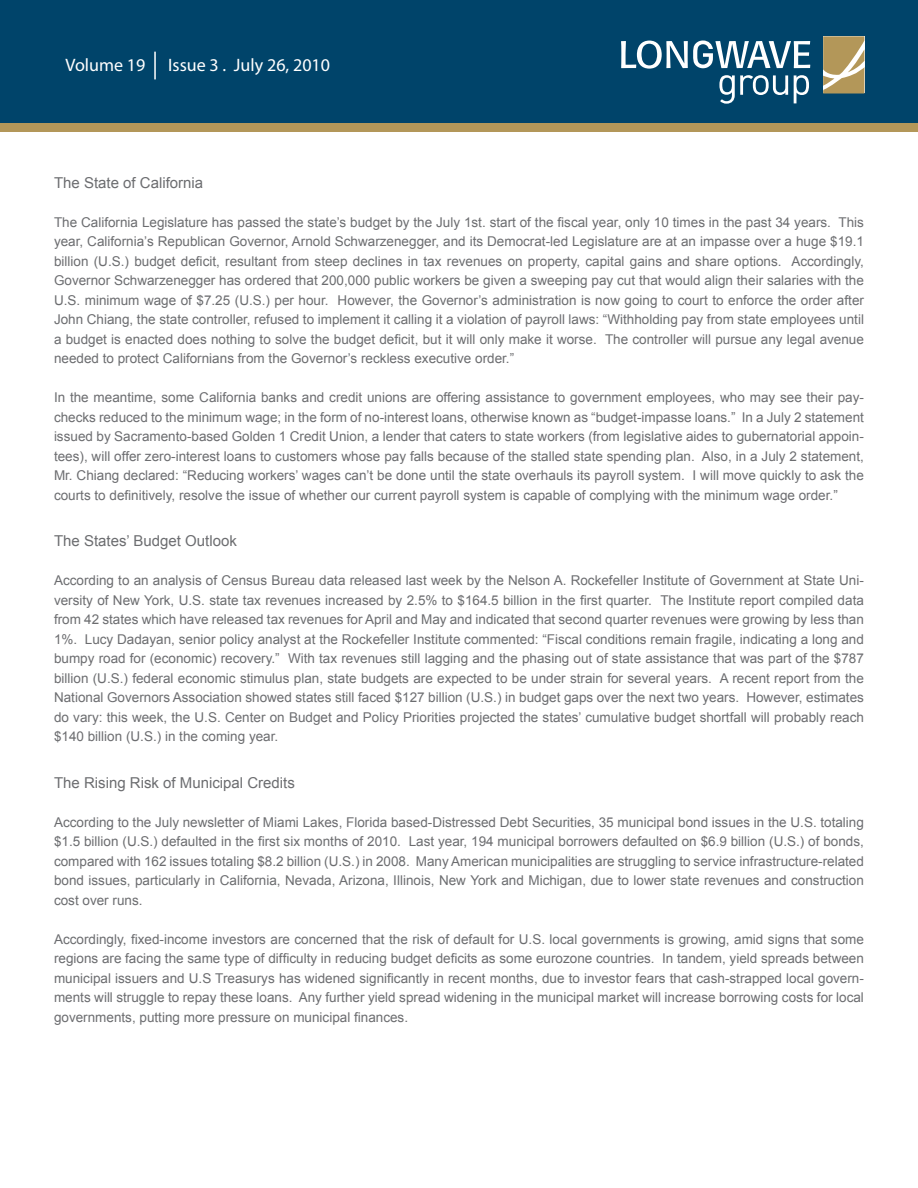
<style>
.page{position:relative;width:918px;height:1188px;background:#fff}
.page>*{position:absolute;margin:0;border:0;box-sizing:border-box;transform-origin:0 0}
.t1{font:18px "Myriad Pro";color:#fff}
.t2{font:15px "Arial";color:#6c6d70}
.t3{font:13.5px/19.5px "Arial";color:#6c6d70;text-align:justify}
</style>
<div class="page">
<div style="left:0;top:122px;width:918px;height:10px;background:#b39759"></div>
<div style="left:0;top:0;width:918px;height:123px;background:#00446a"></div>
<hr style="left:154px;top:52px;width:2px;height:27px;background:#fff">
<svg style="left:621px;top:40px;width:189px;height:29px"></svg>
<svg style="left:719px;top:75px;width:69px;height:29px"></svg>
<svg style="left:794px;top:75px;width:15px;height:28px"></svg>
<svg style="left:823px;top:36px;width:41px;height:58px;background:#bfa977"></svg>
<p class="t1" style="left:66px;top:54px;width:81px">Volume 19</p>
<p class="t1" style="left:168px;top:54px;width:163px">Issue 3 . July 26, 2010</p>
<p class="t2" style="left:54px;top:173px;width:151px">The State of California</p>
<p class="t3" style="left:54px;top:213px;width:812px">The California Legislature has passed the state’s budget by the July 1st. start of the fiscal year, only 10 times in the past 34 years. This year, California’s Republican Governor, Arnold Schwarzenegger, and its Democrat-led Legislature are at an impasse over a huge $19.1 billion (U.S.) budget deficit, resultant from steep declines in tax revenues on property, capital gains and share options. Accordingly, Governor Schwarzenegger has ordered that 200,000 public workers be given a sweeping pay cut that would align their salaries with the U.S. minimum wage of $7.25 (U.S.) per hour. However, the Governor’s administration is now going to court to enforce the order after John Chiang, the state controller, refused to implement it calling it a violation of payroll laws: “Withholding pay from state employees until a budget is enacted does nothing to solve the budget deficit, but it will only make it worse. The controller will pursue any legal avenue needed to protect Californians from the Governor’s reckless executive order.”</p>
<p class="t3" style="left:54px;top:388px;width:811px">In the meantime, some California banks and credit unions are offering assistance to government employees, who may see their pay&shy;checks reduced to the minimum wage; in the form of no-interest loans, otherwise known as “budget-impasse loans.” In a July 2 statement issued by Sacramento-based Golden 1 Credit Union, a lender that caters to state workers (from legislative aides to gubernatorial appoin&shy;tees), will offer zero-interest loans to customers whose pay falls because of the stalled state spending plan. Also, in a July 2 statement, Mr. Chiang declared: “Reducing workers’ wages can’t be done until the state overhauls its payroll system. I will move quickly to ask the courts to definitively, resolve the issue of whether our current payroll system is capable of complying with the minimum wage order.”</p>
<p class="t2" style="left:54px;top:531px;width:184px">The States’ Budget Outlook</p>
<p class="t3" style="left:54px;top:571px;width:811px">According to an analysis of Census Bureau data released last week by the Nelson A. Rockefeller Institute of Government at State Uni&shy;versity of New York, U.S. state tax revenues increased by 2.5% to $164.5 billion in the first quarter. The Institute report compiled data from 42 states which have released tax revenues for April and May and indicated that second quarter revenues were growing by less than 1%. Lucy Dadayan, senior policy analyst at the Rockefeller Institute commented: “Fiscal conditions remain fragile, indicating a long and bumpy road for (economic) recovery.” With tax revenues still lagging and the phasing out of state assistance that was part of the $787 billion (U.S.) federal economic stimulus plan, state budgets are expected to be under strain for several years. A recent report from the National Governors Association showed states still faced $127 billion (U.S.) in budget gaps over the next two years. However, estimates do vary: this week, the U.S. Center on Budget and Policy Priorities projected the states’ cumulative budget shortfall will probably reach $140 billion (U.S.) in the coming year.</p>
<p class="t2" style="left:54px;top:773px;width:242px">The Rising Risk of Municipal Credits</p>
<p class="t3" style="left:54px;top:813px;width:811px">According to the July newsletter of Miami Lakes, Florida based-Distressed Debt Securities, 35 municipal bond issues in the U.S. totaling $1.5 billion (U.S.) defaulted in the first six months of 2010. Last year, 194 municipal borrowers defaulted on $6.9 billion (U.S.) of bonds, compared with 162 issues totaling $8.2 billion (U.S.) in 2008. Many American municipalities are struggling to service infrastructure-related bond issues, particularly in California, Nevada, Arizona, Illinois, New York and Michigan, due to lower state revenues and construction cost over runs.</p>
<p class="t3" style="left:54px;top:930px;width:811px">Accordingly, fixed-income investors are concerned that the risk of default for U.S. local governments is growing, amid signs that some regions are facing the same type of difficulty in reducing budget deficits as some eurozone countries. In tandem, yield spreads between municipal issuers and U.S Treasurys has widened significantly in recent months, due to investor fears that cash-strapped local govern&shy;ments will struggle to repay these loans. Any further yield spread widening in the municipal market will increase borrowing costs for local governments, putting more pressure on municipal finances.</p>
</div>
